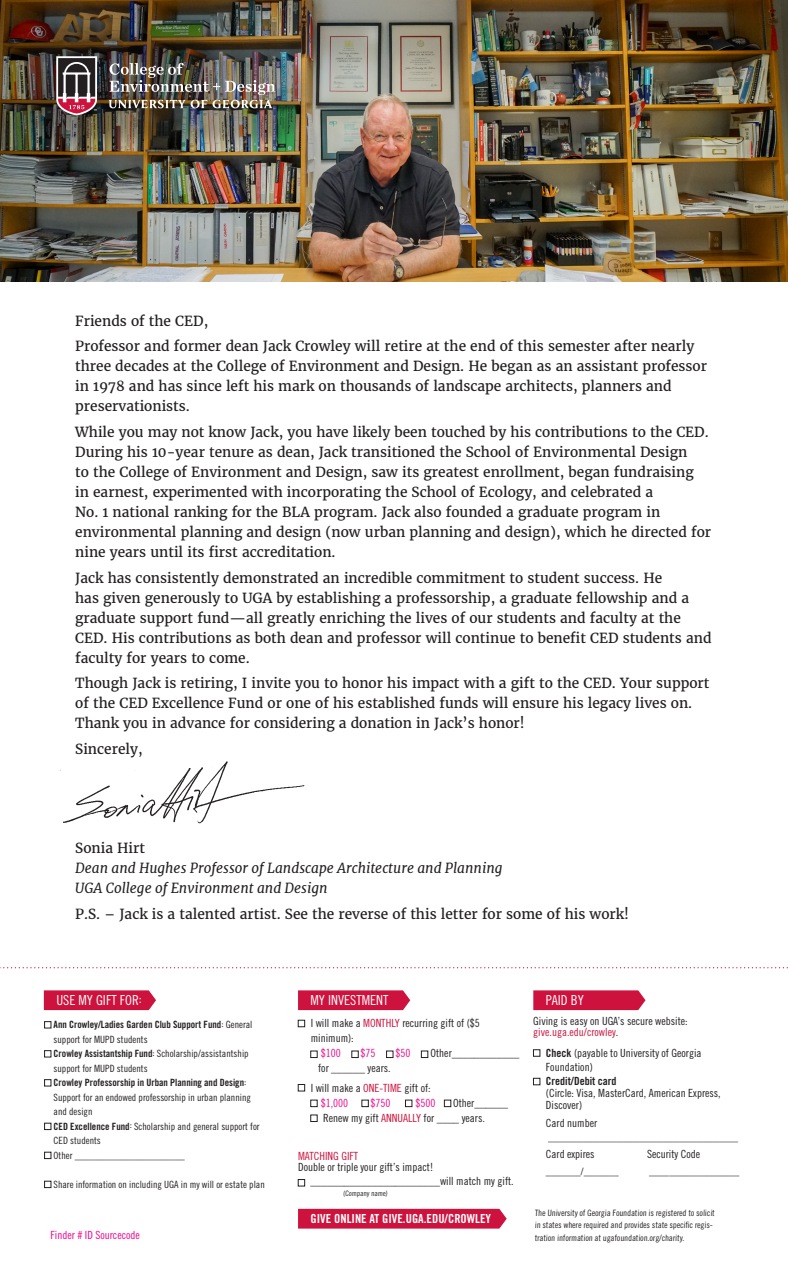
<style>
.page{position:relative;width:788px;height:1283px;background:#fff}
.page>*{position:absolute;margin:0;border:0;box-sizing:border-box;transform-origin:0 0}
.t1{font:13.75px/20px "Merriweather";color:#231f20}
.t2{font:italic 13.75px/20px "Merriweather";color:#231f20}
.Subhead{font:13.75px "Trade Gothic LT Pro Cn 18";color:#fff}
.t3{font:12.5px "Trade Gothic LT Pro Bd Cn 20";color:#fff}
.t4{font:11.25px/15px "Trade Gothic LT Pro Cn 18";color:#231f20}
.t5{font:11.25px "Trade Gothic LT Pro Cn 18";color:#ea098d}
.t6{font:11.25px "Trade Gothic LT Pro Cn 18";color:#cd123d}
.t7{font:11.25px "Trade Gothic LT Pro Cn 18";color:#ed028c}
.t8{font:10px/14.5px "Trade Gothic LT Pro Cn 18";color:#231f20}
.t9{font:10px/14.5px "Trade Gothic LT Pro Bd Cn 20";color:#231f20}
.t10{font:8.75px/12.5px "Trade Gothic LT Pro Cn 18";color:#231f20}
.t11{font:7.5px "Trade Gothic LT Pro Cn 18";color:#231f20}
.s1{font-style:normal}
.s2{font-family:"Trade Gothic LT Pro Cn 18"}
.s3{font-family:"Trade Gothic LT Pro Bd Cn 20"}
.s4{color:#cd123d}
.s5{color:#231f20}
</style>
<div class="page">
<img style="left:59px;top:761px;width:246px;height:63px">
<img style="left:0;top:0;width:788px;height:281px">
<svg style="left:0;top:967px;width:788px;height:1px"></svg>
<div style="left:16px;top:16px;width:299px;height:139px;background:#231f20;opacity:.25"></div>
<svg style="left:56px;top:56px;width:41px;height:59px"></svg>
<img style="left:109px;top:63px;width:166px;height:46px">
<div style="left:44px;top:1021px;width:7px;height:7px;border:1px solid #231f20"></div>
<div style="left:44px;top:1050px;width:7px;height:7px;border:1px solid #231f20"></div>
<div style="left:44px;top:1079px;width:7px;height:7px;border:1px solid #231f20"></div>
<div style="left:44px;top:1123px;width:7px;height:6px;border:1px solid #231f20"></div>
<div style="left:44px;top:1152px;width:7px;height:6px;border:1px solid #231f20"></div>
<div style="left:44px;top:1181px;width:7px;height:6px;border:1px solid #231f20"></div>
<svg style="left:298px;top:990px;width:112px;height:20px;background:#cf1d46"></svg>
<svg style="left:44px;top:990px;width:112px;height:20px;background:#cf1d46"></svg>
<svg style="left:533px;top:990px;width:112px;height:20px;background:#cf1d46"></svg>
<div style="left:298px;top:1020px;width:7px;height:7px;border:1px solid #231f20"></div>
<div style="left:298px;top:1179px;width:7px;height:7px;border:1px solid #231f20"></div>
<div style="left:533px;top:1049px;width:7px;height:7px;border:1px solid #231f20"></div>
<div style="left:533px;top:1078px;width:7px;height:7px;border:1px solid #231f20"></div>
<div style="left:310px;top:1050px;width:7px;height:7px;border:1px solid #231f20"></div>
<div style="left:310px;top:1100px;width:7px;height:6px;border:1px solid #231f20"></div>
<div style="left:310px;top:1114px;width:7px;height:7px;border:1px solid #231f20"></div>
<div style="left:298px;top:1084px;width:7px;height:7px;border:1px solid #231f20"></div>
<div style="left:386px;top:1050px;width:7px;height:7px;border:1px solid #231f20"></div>
<div style="left:421px;top:1050px;width:7px;height:7px;border:1px solid #231f20"></div>
<div style="left:405px;top:1100px;width:7px;height:6px;border:1px solid #231f20"></div>
<div style="left:444px;top:1100px;width:7px;height:6px;border:1px solid #231f20"></div>
<svg style="left:298px;top:1208px;width:208px;height:20px;background:#cf1f47"></svg>
<p class="t1" style="left:75px;top:310px;width:135px">Friends of the CED,</p>
<p class="t1" style="left:75px;top:336px;width:633px">Professor and former dean Jack Crowley will retire at the end of this semester after nearly three decades at the College of Environment and Design. He began as an assistant professor in 1978 and has since left his mark on thousands of landscape architects, planners and preservationists.</p>
<p class="t1" style="left:75px;top:422px;width:637px">While you may not know Jack, you have likely been touched by his contributions to the CED.<br>During his 10‑year tenure as dean, Jack transitioned the School of Environmental Design<br>to the College of Environment and Design, saw its greatest enrollment, began fundraising<br>in earnest, experimented with incorporating the School of Ecology, and celebrated a<br>No. 1 national ranking for the BLA program. Jack also founded a graduate program in environmental planning and design (now urban planning and design), which he directed for nine years until its first accreditation.</p>
<p class="t1" style="left:75px;top:567px;width:637px">Jack has consistently demonstrated an incredible commitment to student success. He<br>has given generously to UGA by establishing a professorship, a graduate fellowship and a graduate support fund—all greatly enriching the lives of our students and faculty at the CED. His contributions as both dean and professor will continue to benefit CED students and faculty for years to come.</p>
<p class="t1" style="left:75px;top:673px;width:635px">Though Jack is retiring, I invite you to honor his impact with a gift to the CED. Your support of the CED Excellence Fund or one of his established funds will ensure his legacy lives on.<br>Thank you in advance for considering a donation in Jack’s honor!</p>
<p class="t1" style="left:75px;top:739px;width:69px">Sincerely,</p>
<p class="t2" style="left:75px;top:837px;width:429px"><span class="s1">Sonia Hirt<br></span>Dean and Hughes Professor of Landscape Architecture and Planning<br>UGA College of Environment and Design</p>
<p class="t1" style="left:75px;top:903px;width:555px">P.S. – Jack is a talented artist. See the reverse of this letter for some of his work!</p>
<p class="Subhead" style="left:56px;top:992px;width:87px">USE MY GIFT FOR:</p>
<p class="Subhead" style="left:310px;top:992px;width:79px">MY INVESTMENT</p>
<p class="Subhead" style="left:545px;top:992px;width:39px">PAID BY</p>
<p class="t9" style="left:54px;top:1017px;width:200px">Ann Crowley/Ladies Garden Club Support Fund<span class="s2">: General support for MUPD students</span></p>
<p class="t8" style="left:54px;top:1046px;width:196px"><span class="s3">Crowley Assistantship Fund</span>: Scholarship/assistantship support for MUPD students</p>
<p class="t8" style="left:54px;top:1075px;width:199px"><span class="s3">Crowley Professorship in Urban Planning and Design</span>:<br>Support for an endowed professorship in urban planning and design</p>
<p class="t8" style="left:54px;top:1118px;width:207px"><span class="s3">CED Excellence Fund</span>: Scholarship and general support for<br>CED students</p>
<p class="t8" style="left:54px;top:1147px;width:133px">Other ______________________</p>
<p class="t8" style="left:54px;top:1176px;width:213px">Share information on including UGA in my will or estate plan</p>
<p class="t4" style="left:310px;top:1015px;width:171px">I will make a <span class="s4">MONTHLY</span> recurring gift of ($5 minimum):</p>
<p class="t5" style="left:320px;top:1046px;width:21px">$100</p>
<p class="t5" style="left:360px;top:1046px;width:16px">$75</p>
<p class="t5" style="left:395px;top:1046px;width:16px">$50</p>
<p class="t4" style="left:430px;top:1045px;width:90px">Other____________</p>
<p class="t4" style="left:318px;top:1060px;width:74px">for ______ years.</p>
<p class="t4" style="left:310px;top:1080px;width:121px">I will make a <span class="s4">ONE-TIME</span> gift of:</p>
<p class="t5" style="left:320px;top:1096px;width:29px">$1,000</p>
<p class="t5" style="left:370px;top:1096px;width:21px">$750</p>
<p class="t5" style="left:415px;top:1096px;width:21px">$500</p>
<p class="t4" style="left:323px;top:1095px;width:186px;text-indent:130px">Other______<br>Renew my gift <span class="s4">ANNUALLY</span> for ____ years.</p>
<p class="t4" style="left:298px;top:1150px;width:137px;line-height:11.2px"><span class="s4">MATCHING GIFT<br></span>Double or triple your gift’s impact!</p>
<p class="t4" style="left:310px;top:1173px;width:205px">_______________________will match my gift.</p>
<p class="t11" style="left:343px;top:1189px;width:47px">(Company name)</p>
<p class="t4" style="left:533px;top:1013px;width:156px">Giving is easy on UGA’s secure website:</p>
<p class="t6" style="left:533px;top:1025px;width:86px">give.uga.edu/crowley<span class="s5">.</span></p>
<p class="t4" style="left:546px;top:1046px;width:157px;line-height:13.8px"><span class="s3">Check</span> (payable to University of Georgia<br>Foundation)</p>
<p class="t4" style="left:546px;top:1075px;width:176px;line-height:12px"><span class="s3">Credit/Debit card<br></span>(Circle: Visa, MasterCard, American Express,<br>Discover)</p>
<p class="t4" style="left:546px;top:1115px;width:53px">Card number</p>
<p class="t8" style="left:548px;top:1130px;width:191px">______________________________________</p>
<p class="t4" style="left:546px;top:1146px;width:50px">Card expires</p>
<p class="t4" style="left:647px;top:1146px;width:55px">Security Code</p>
<p class="t8" style="left:546px;top:1164px;width:74px">_______/_______</p>
<p class="t8" style="left:649px;top:1164px;width:91px">__________________</p>
<p class="t3" style="left:310px;top:1211px;width:182px">GIVE ONLINE AT GIVE.UGA.EDU/CROWLEY</p>
<p class="t10" style="left:534px;top:1206px;width:182px">The University of Georgia Foundation is registered to solicit in states where required and provides state specific regis-</p>
<p class="t7" style="left:50px;top:1228px;width:91px">Finder # ID Sourcecode</p>
<p class="t10" style="left:534px;top:1231px;width:152px">tration information at ugafoundation.org/charity.</p>
</div>
